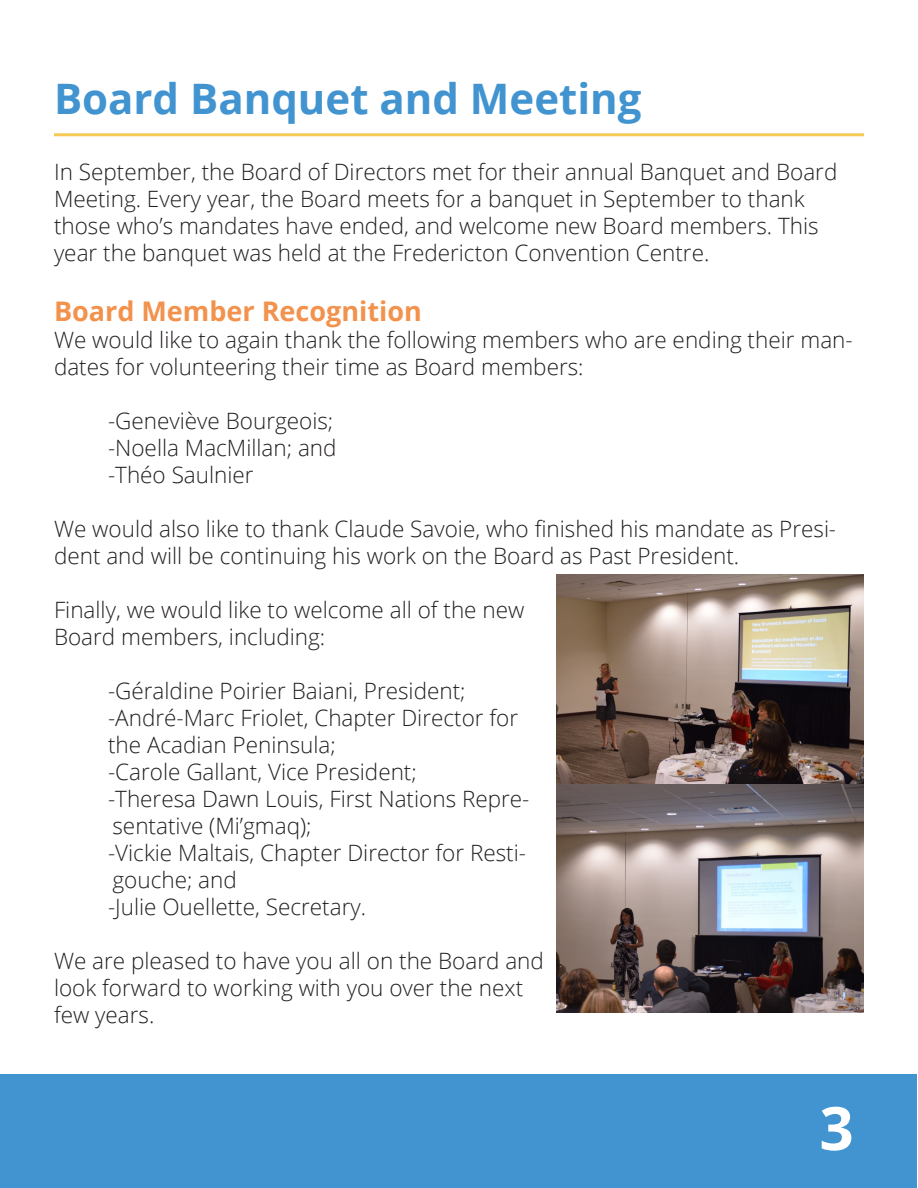
<style>
.page{position:relative;width:918px;height:1188px;background:#fff}
.page>*{position:absolute;margin:0;border:0;box-sizing:border-box;transform-origin:0 0}
.t1{font:700 60px "Open Sans";color:#fff}
.t2{font:700 42px "Open Sans";color:#4194d0}
.t3{font:700 27px "Open Sans";color:#f2924d}
.t4{font:300 22.5px/27px "Open Sans";color:#231f20}
</style>
<div class="page">
<div style="left:1px;top:1074px;width:916px;height:114px;background:#4194d0"></div>
<hr style="left:54px;top:133px;width:810px;height:3px;background:#f5c954">
<img style="left:556px;top:574px;width:308px;height:438px">
<p class="t2" style="left:54px;top:69px;width:589px">Board Banquet and Meeting</p>
<p class="t4" style="left:54px;top:158px;width:785px">In September, the Board of Directors met for their annual Banquet and Board Meeting. Every year, the Board meets for a banquet in September to thank those who’s mandates have ended, and welcome new Board members. This year the banquet was held at the Fredericton Convention Centre.</p>
<p class="t3" style="left:54px;top:292px;width:369px">Board Member Recognition</p>
<p class="t4" style="left:54px;top:325px;width:800px">We would like to again thank the following members who are ending their man&shy;dates for volunteering their time as Board members:</p>
<p class="t4" style="left:108px;top:406px;width:227px">-Geneviève Bourgeois;</p>
<p class="t4" style="left:108px;top:433px;width:230px">-Noella MacMillan; and</p>
<p class="t4" style="left:108px;top:460px;width:147px">-Théo Saulnier</p>
<p class="t4" style="left:54px;top:514px;width:784px">We would also like to thank Claude Savoie, who finished his mandate as Presi&shy;dent and will be continuing his work on the Board as Past President.</p>
<p class="t4" style="left:54px;top:595px;width:472px">Finally, we would like to welcome all of the new<br>Board members, including:</p>
<p class="t4" style="left:108px;top:676px;width:359px">-Géraldine Poirier Baiani, President;</p>
<p class="t4" style="left:108px;top:703px;width:412px">-André-Marc Friolet, Chapter Director for</p>
<p class="t4" style="left:108px;top:730px;width:229px">the Acadian Peninsula;</p>
<p class="t4" style="left:108px;top:757px;width:310px">-Carole Gallant, Vice President;</p>
<p class="t4" style="left:108px;top:784px;width:423px">-Theresa Dawn Louis, First Nations Repre-</p>
<p class="t4" style="left:112px;top:811px;width:201px">sentative (Mi’gmaq);</p>
<p class="t4" style="left:108px;top:838px;width:420px">-Vickie Maltais, Chapter Director for Resti-</p>
<p class="t4" style="left:112px;top:865px;width:126px">gouche; and</p>
<p class="t4" style="left:108px;top:892px;width:260px">-Julie Ouellette, Secretary.</p>
<p class="t4" style="left:54px;top:946px;width:491px">We are pleased to have you all on the Board and look forward to working with you over the next few years.</p>
<p class="t1" style="left:819px;top:1086px;width:36px">3</p>
</div>
